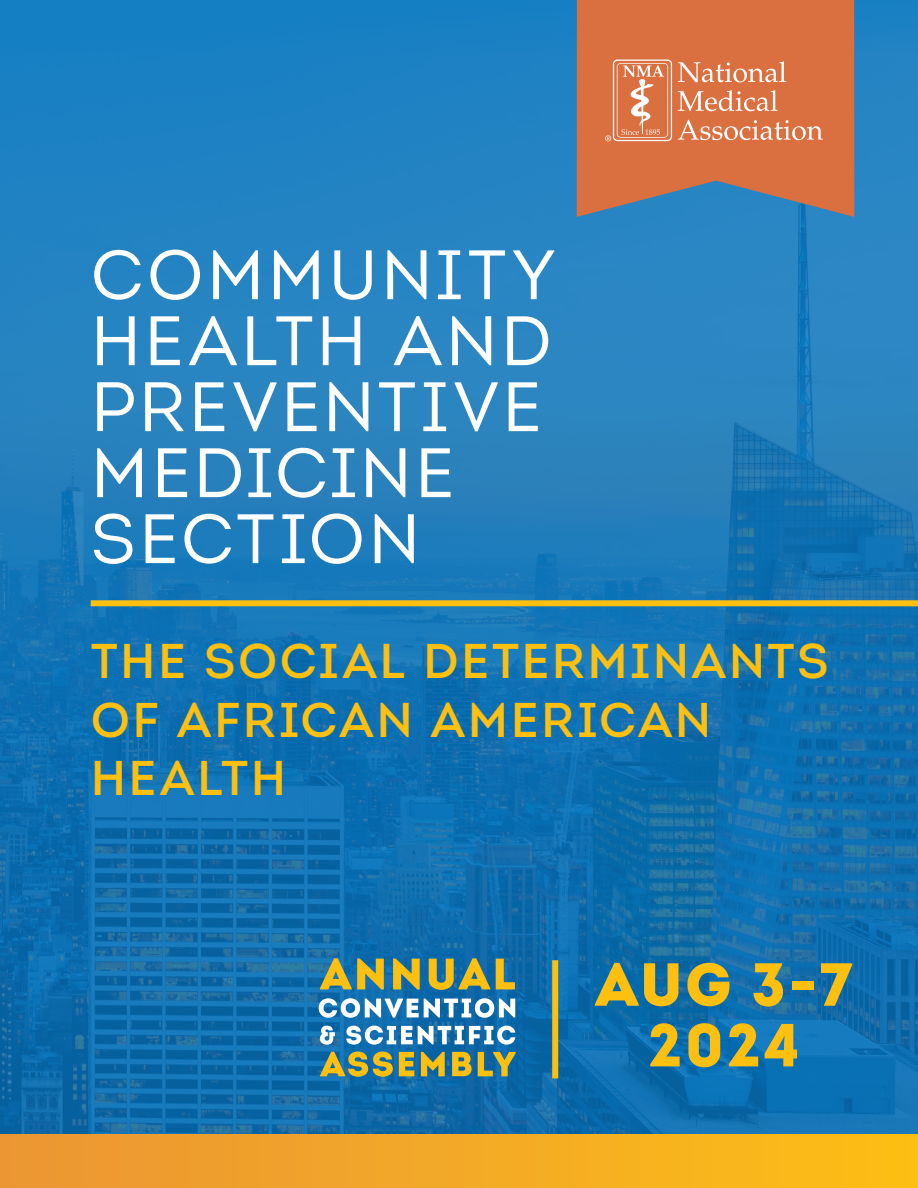
<style>
.page{position:relative;width:918px;height:1188px;background:#fff}
.page>*{position:absolute;margin:0;border:0;box-sizing:border-box;transform-origin:0 0}
.t1{font:69.75px/66px "Intro Book Alt";letter-spacing:.045em;color:#fff}
.t2{font:60.6px/60.6px "Intro Black Alt";letter-spacing:.04em;color:#fdc011;text-align:center}
.t3{font:48.75px/58.5px "Intro Regular Alt";letter-spacing:.05em;color:#fdc011}
</style>
<div class="page">
<img style="left:0;top:0;width:918px;height:1134px">
<svg style="left:320px;top:958px;width:64px;height:32px"></svg>
<svg style="left:393px;top:958px;width:27px;height:32px"></svg>
<svg style="left:429px;top:958px;width:61px;height:32px"></svg>
<svg style="left:496px;top:959px;width:19px;height:30px"></svg>
<svg style="left:319px;top:998px;width:196px;height:20px"></svg>
<svg style="left:320px;top:1026px;width:15px;height:19px"></svg>
<svg style="left:346px;top:1026px;width:169px;height:19px"></svg>
<svg style="left:320px;top:1052px;width:73px;height:25px"></svg>
<svg style="left:399px;top:1052px;width:15px;height:24px"></svg>
<svg style="left:421px;top:1052px;width:24px;height:24px"></svg>
<svg style="left:452px;top:1052px;width:20px;height:24px"></svg>
<svg style="left:478px;top:1052px;width:38px;height:24px"></svg>
<div style="left:91px;top:600px;width:827px;height:6px;background:#fdc011"></div>
<svg style="left:577px;top:0;width:277px;height:217px;fill:#da6f40"></svg>
<svg style="left:605px;top:60px;width:67px;height:81px"></svg>
<svg style="left:678px;top:61px;width:108px;height:22px"></svg>
<svg style="left:678px;top:90px;width:100px;height:21px"></svg>
<svg style="left:678px;top:120px;width:145px;height:20px"></svg>
<div style="left:552px;top:960px;width:6px;height:118px;background:#fdc011"></div>
<div style="left:0;top:1134px;width:918px;height:54px;background:linear-gradient(to right,#ea9535,#fdbe15)"></div>
<h1 class="t1" style="left:91px;top:242px;width:466px">COMMUNITY<br>HEALTH AND<br>PREVENTIVE<br>MEDICINE<br>SECTION</h1>
<p class="t3" style="left:91px;top:632px;width:740px">THE SOCIAL DETERMINANTS<br>OF AFRICAN AMERICAN<br>HEALTH</p>
<p class="t2" style="left:596px;top:953px;width:258px">AUG 3-7<br>2024</p>
</div>
